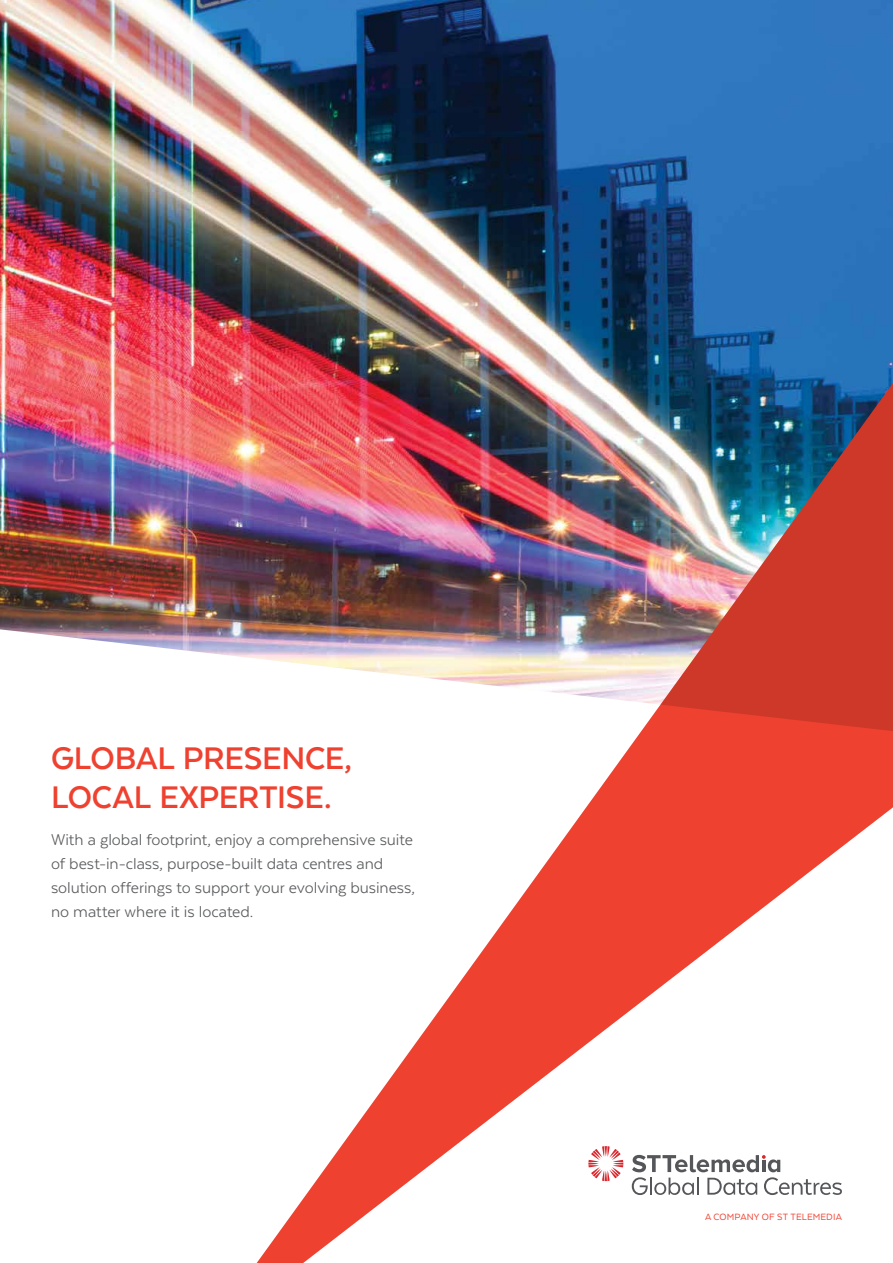
<style>
.page{position:relative;width:893px;height:1263px;background:#fff}
.page>*{position:absolute;margin:0;border:0;box-sizing:border-box;transform-origin:0 0}
.t1{font:700 36px/39px "Texta";letter-spacing:-.005em;color:#ef4130}
.t2{font:18px/24px "Texta";letter-spacing:-.005em;color:#58595b}
.t3{font:10.5px "Texta";letter-spacing:.015em;color:#ef4130}
</style>
<div class="page">
<img style="left:0;top:0;width:893px;height:629px">
<svg style="left:0;top:629px;width:257px;height:634px"></svg>
<img style="left:257px;top:383px;width:636px;height:880px">
<img style="left:660px;top:353px;width:233px;height:380px">
<svg style="left:588px;top:1146px;width:35px;height:35px"></svg>
<svg style="left:632px;top:1155px;width:210px;height:40px"></svg>
<h1 class="t1" style="left:51px;top:738px;width:303px">GLOBAL PRESENCE,<br>LOCAL EXPERTISE.</h1>
<p class="t2" style="left:51px;top:828px;width:366px">With a global footprint, enjoy a comprehensive suite of best-in-class, purpose-built data centres and solution offerings to support your evolving business, no matter where it is located.</p>
<p class="t3" style="left:705px;top:1212px;width:138px">A COMPANY OF ST TELEMEDIA</p>
</div>
